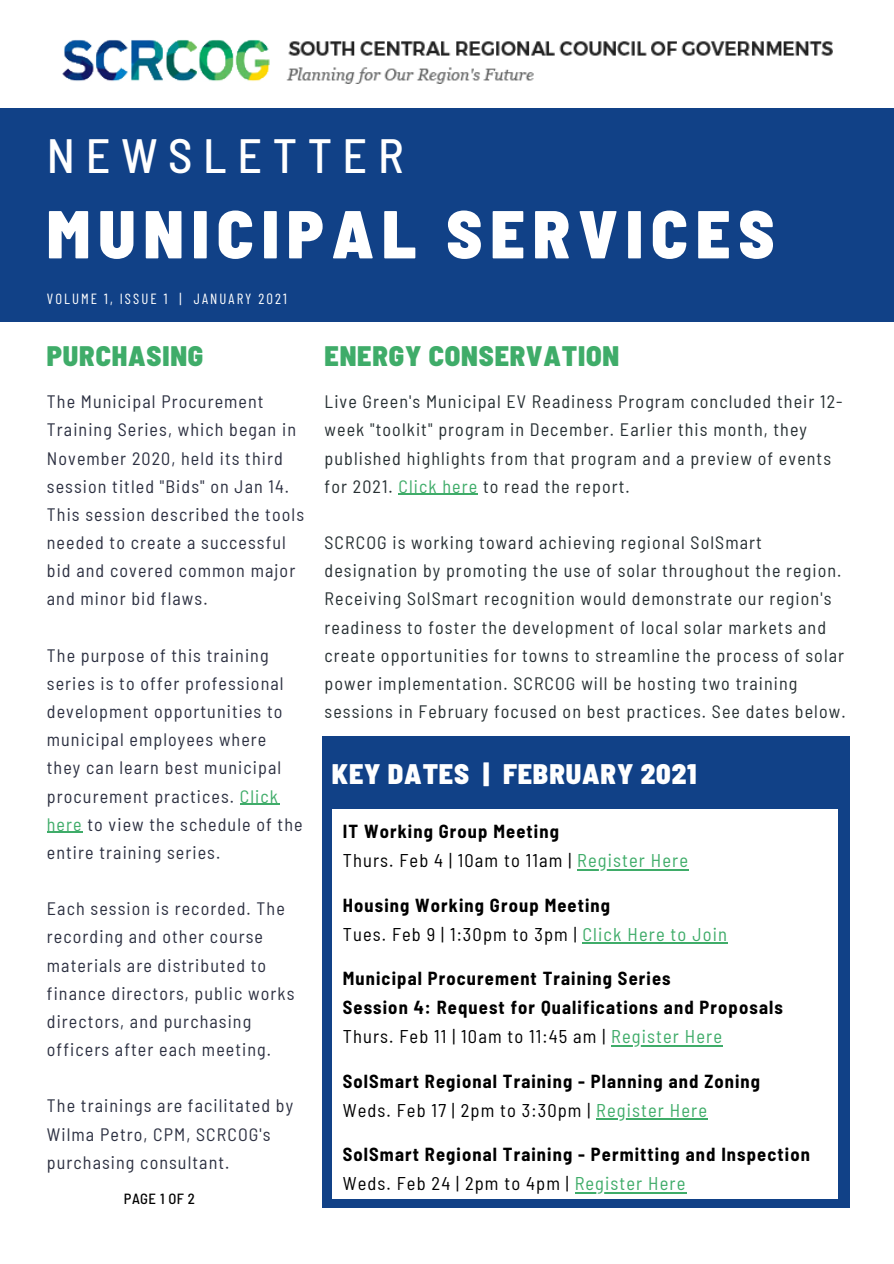
<style>
.page{position:relative;width:894px;height:1264px;background:#fff}
.page>*{position:absolute;margin:0;border:0;box-sizing:border-box;transform-origin:0 0}
.t1{font:900 semi-condensed 67.65px "Barlow";letter-spacing:.12em;color:#fff}
.t2{font:500 semi-condensed 48px "Barlow";letter-spacing:.22em;color:#fff}
.t3{font:900 semi-condensed 28.2px "Barlow";letter-spacing:.03em;color:#3fac69}
.t4{font:900 semi-condensed 28.2px "Barlow";letter-spacing:.03em;color:#fff}
.t5{font:700 semi-condensed 18.45px "Barlow";letter-spacing:.06em;color:#000}
.t6{font:semi-condensed 18.45px "Barlow";letter-spacing:.06em;color:#000}
.t7{font:semi-condensed 18px/28.2px "Barlow";letter-spacing:.06em;color:#2d3142}
.t8{font:semi-condensed 18px/28.2px "Barlow";letter-spacing:.06em;color:#273033}
.t9{font:14.7px "Barlow Condensed";letter-spacing:.14em;color:#fff}
.t10{font:500 semi-condensed 14.7px "Barlow";letter-spacing:.03em;color:#000}
.s1{color:#3fac69}
</style>
<div class="page">
<div style="left:0;top:108px;width:893px;height:213px;background:#114187"></div>
<hr style="left:240px;top:803px;width:39px;height:1px;background:#3fac69">
<hr style="left:47px;top:831px;width:36px;height:2px;background:#3fac69">
<div style="left:322px;top:736px;width:527px;height:471px;background:#114187"></div>
<div style="left:332px;top:809px;width:505px;height:389px;background:#fff"></div>
<hr style="left:577px;top:868px;width:112px;height:2px;background:#3fac69">
<hr style="left:582px;top:942px;width:145px;height:2px;background:#3fac69">
<hr style="left:611px;top:1044px;width:112px;height:2px;background:#3fac69">
<hr style="left:596px;top:1118px;width:112px;height:2px;background:#3fac69">
<hr style="left:574px;top:1191px;width:112px;height:2px;background:#3fac69">
<hr style="left:398px;top:494px;width:80px;height:1px;background:#3fac69">
<img style="left:63px;top:40px;width:769px;height:43px">
<p class="t2" style="left:47px;top:125px;width:358px">NEWSLETTER</p>
<p class="t1" style="left:47px;top:191px;width:728px">MUNICIPAL SERVICES</p>
<p class="t9" style="left:47px;top:290px;width:241px">VOLUME 1, ISSUE 1 | JANUARY 2021</p>
<p class="t3" style="left:47px;top:338px;width:158px">PURCHASING</p>
<p class="t7" style="left:47px;top:387px;width:258px">The Municipal Procurement<br>Training Series, which began in<br>November 2020, held its third session titled "Bids" on Jan 14.<br>This session described the tools needed to create a successful bid and covered common major and minor bid flaws.</p>
<p class="t7" style="left:47px;top:640px;width:257px">The purpose of this training series is to offer professional development opportunities to municipal employees where they can learn best municipal procurement practices. <span class="s1">Click here</span> to view the schedule of the entire training series.</p>
<p class="t7" style="left:47px;top:893px;width:249px">Each session is recorded. The recording and other course materials are distributed to finance directors, public works directors, and purchasing officers after each meeting.</p>
<p class="t7" style="left:47px;top:1091px;width:248px">The trainings are facilitated by<br>Wilma Petro, CPM, SCRCOG's purchasing consultant.</p>
<p class="t10" style="left:124px;top:1189px;width:72px">PAGE 1 OF 2</p>
<p class="t3" style="left:324px;top:338px;width:296px">ENERGY CONSERVATION</p>
<p class="t8" style="left:324px;top:387px;width:519px">Live Green's Municipal EV Readiness Program concluded their 12- week "toolkit" program in December. Earlier this month, they published highlights from that program and a preview of events for 2021. <span class="s1">Click here</span> to read the report.</p>
<p class="t8" style="left:324px;top:528px;width:522px">SCRCOG is working toward achieving regional SolSmart designation by promoting the use of solar throughout the region.<br>Receiving SolSmart recognition would demonstrate our region's readiness to foster the development of local solar markets and create opportunities for towns to streamline the process of solar power implementation. SCRCOG will be hosting two training sessions in February focused on best practices. See dates below.</p>
<p class="t4" style="left:332px;top:755px;width:366px">KEY DATES | FEBRUARY 2021</p>
<p class="t5" style="left:343px;top:819px;width:217px">IT Working Group Meeting</p>
<p class="t6" style="left:343px;top:848px;width:346px">Thurs. Feb 4 | 10am to 11am | <span class="s1">Register Here</span></p>
<p class="t5" style="left:343px;top:893px;width:269px">Housing Working Group Meeting</p>
<p class="t6" style="left:343px;top:922px;width:385px">Tues. Feb 9 | 1:30pm to 3pm | <span class="s1">Click Here to Join</span></p>
<p class="t5" style="left:343px;top:966px;width:329px">Municipal Procurement Training Series</p>
<p class="t5" style="left:343px;top:995px;width:441px">Session 4: Request for Qualifications and Proposals</p>
<p class="t6" style="left:343px;top:1024px;width:380px">Thurs. Feb 11 | 10am to 11:45 am | <span class="s1">Register Here</span></p>
<p class="t5" style="left:343px;top:1069px;width:418px">SolSmart Regional Training - Planning and Zoning</p>
<p class="t6" style="left:343px;top:1098px;width:365px">Weds. Feb 17 | 2pm to 3:30pm | <span class="s1">Register Here</span></p>
<p class="t5" style="left:343px;top:1142px;width:468px">SolSmart Regional Training - Permitting and Inspection</p>
<p class="t6" style="left:343px;top:1171px;width:344px">Weds. Feb 24 | 2pm to 4pm | <span class="s1">Register Here</span></p>
</div>
